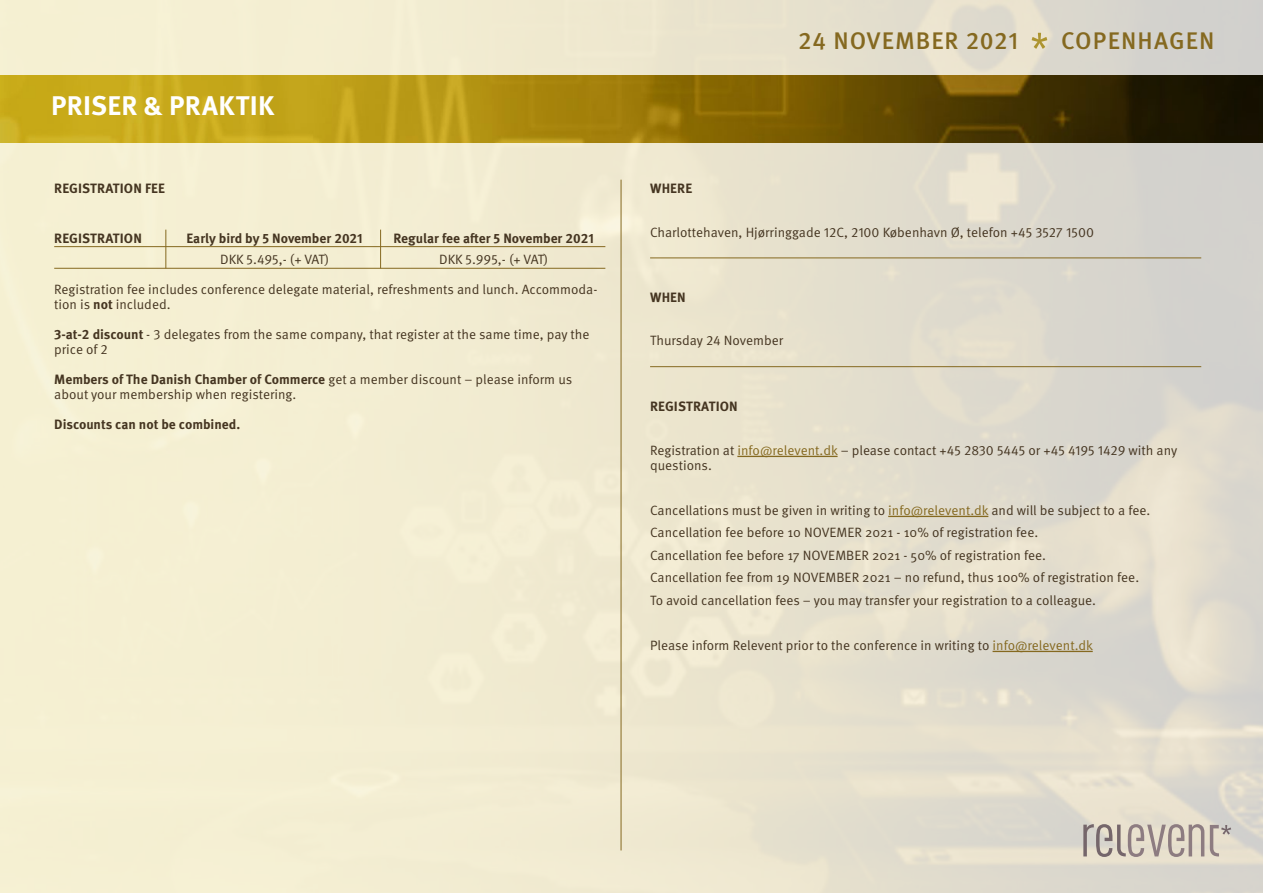
<style>
.page{position:relative;width:1263px;height:893px;background:#fff}
.page>*{position:absolute;margin:0;border:0;box-sizing:border-box;transform-origin:0 0}
.t1{font:700 27px "Meta Pro";letter-spacing:.01em;color:#fff}
.t2{font:500 24px "Meta Pro";letter-spacing:.04em;color:#856920}
.t3{font:13.5px/22.5px "Meta Pro Norm";color:#453521}
.t4{font:700 13.5px "Meta Pro";color:#453521}
.s1{font-family:"Meta Pro";font-weight:700}
.s2{font-family:"Meta Pro Norm";font-weight:400}
.s3{color:#856920}
</style>
<div class="page">
<img style="left:0;top:0;width:1263px;height:893px">
<img style="left:0;top:75px;width:1263px;height:67px">
<hr style="left:621px;top:180px;width:1px;height:670px;background:#856920">
<svg style="left:1083px;top:824px;width:121px;height:33px;background:#c2b8af"></svg>
<svg style="left:1210px;top:825px;width:21px;height:31px"></svg>
<svg style="left:1032px;top:33px;width:15px;height:16px"></svg>
<hr style="left:737px;top:456px;width:100px;height:1px;background:#856920">
<hr style="left:888px;top:516px;width:100px;height:1px;background:#856920">
<hr style="left:992px;top:651px;width:101px;height:1px;background:#856920">
<hr style="left:650px;top:258px;width:551px;height:1px;background:#856920">
<hr style="left:650px;top:366px;width:551px;height:1px;background:#856920">
<hr style="left:54px;top:246px;width:551px;height:1px;background:#856920">
<hr style="left:54px;top:268px;width:551px;height:1px;background:#856920">
<hr style="left:165px;top:230px;width:1px;height:38px;background:#856920">
<hr style="left:380px;top:230px;width:1px;height:38px;background:#856920">
<h1 class="t1" style="left:51px;top:84px;width:225px">PRISER &amp; PRAKTIK</h1>
<p class="t4" style="left:54px;top:178px;width:112px">REGISTRATION FEE</p>
<p class="t4" style="left:54px;top:227px;width:89px">REGISTRATION</p>
<p class="t4" style="left:187px;top:227px;width:178px">Early bird by 5 November 2021</p>
<p class="t4" style="left:393px;top:227px;width:202px">Regular fee after 5 November 2021</p>
<p class="t3" style="left:220px;top:247px;width:111px">DKK 5.495,- (+ VAT)</p>
<p class="t3" style="left:439px;top:247px;width:111px">DKK 5.995,- (+ VAT)</p>
<p class="t3" style="left:54px;top:281px;width:545px;line-height:15px">Registration fee includes conference delegate material, refreshments and lunch. Accommoda&shy;tion is <span class="s1">not</span> included.</p>
<p class="t3" style="left:54px;top:326px;width:537px;line-height:15px"><span class="s1">3-at-2 discount</span> - 3 delegates from the same company, that register at the same time, pay the price of 2</p>
<p class="t4" style="left:54px;top:369px;width:520px">Members of The Danish Chamber of Commerce <span class="s2">get a member discount – please inform us</span></p>
<p class="t3" style="left:54px;top:382px;width:244px">about your membership when registering.</p>
<p class="t4" style="left:54px;top:414px;width:188px">Discounts can not be combined.</p>
<h2 class="t2" style="left:798px;top:22px;width:221px">24 NOVEMBER 2021</h2>
<h2 class="t2" style="left:1061px;top:22px;width:155px">COPENHAGEN</h2>
<p class="t4" style="left:650px;top:178px;width:44px">WHERE</p>
<p class="t3" style="left:650px;top:220px;width:445px">Charlottehaven, Hjørringgade 12C, 2100 København Ø, telefon +45 3527 1500</p>
<p class="t4" style="left:650px;top:287px;width:37px">WHEN</p>
<p class="t3" style="left:650px;top:328px;width:135px">Thursday 24 November</p>
<p class="t4" style="left:650px;top:395px;width:89px">REGISTRATION</p>
<p class="t3" style="left:650px;top:442px;width:529px;line-height:15px">Registration at <span class="s3">info@relevent.dk</span> – please contact +45 2830 5445 or +45 4195 1429 with any questions.</p>
<p class="t3" style="left:650px;top:498px;width:502px">Cancellations must be given in writing to <span class="s3">info@relevent.dk</span> and will be subject to a fee.<br>Cancellation fee before 10 NOVEMER 2021 - 10% of registration fee.<br>Cancellation fee before 17 NOVEMBER 2021 - 50% of registration fee.<br>Cancellation fee from 19 NOVEMBER 2021 – no refund, thus 100% of registration fee.<br>To avoid cancellation fees – you may transfer your registration to a colleague.</p>
<p class="t3" style="left:650px;top:633px;width:444px">Please inform Relevent prior to the conference in writing to <span class="s3">info@relevent.dk</span></p>
</div>
